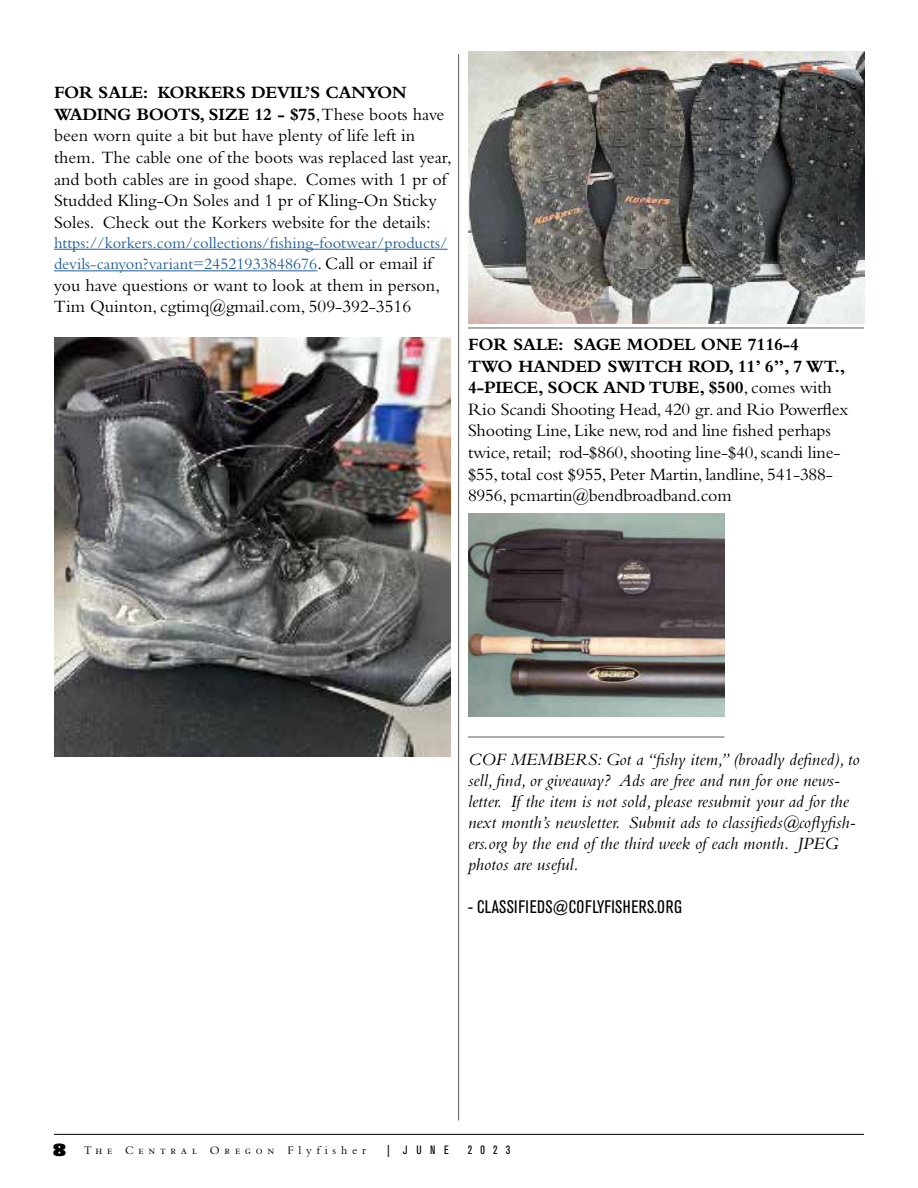
<style>
.page{position:relative;width:918px;height:1188px;background:#fff}
.page>*{position:absolute;margin:0;border:0;box-sizing:border-box;transform-origin:0 0}
.t1{font:18px/21.6px "Bembo Std";color:#000}
.t2{font:italic 18px/21px "Bembo Std";color:#000}
.t3{font:condensed 18px "Akzidenz Grotesk BE";letter-spacing:.02em;color:#000}
.t4{font:16.5px/21.6px "Bembo Std";color:#215e9e}
.t5{font:12px "Bembo Std";letter-spacing:.4em;color:#000}
.t6{font:condensed 12px "Akzidenz Grotesk BE";letter-spacing:.7em;color:#000}
.s1{font-weight:700}
.s2{font-size:18px;color:#000}
.s3{font-family:"Gill Sans Std";font-weight:800;font-size:16.5px}
</style>
<div class="page">
<hr style="left:54px;top:1134px;width:810px;height:1px;background:#000">
<hr style="left:458px;top:54px;width:1px;height:1066px;background:#58595b">
<hr style="left:54px;top:249px;width:394px;height:1px;background:#215e9e">
<hr style="left:54px;top:270px;width:263px;height:1px;background:#215e9e">
<img style="left:54px;top:338px;width:396px;height:418px">
<img style="left:468px;top:51px;width:396px;height:273px">
<hr style="left:468px;top:328px;width:396px;height:1px;background:#58595b">
<img style="left:468px;top:514px;width:256px;height:202px">
<hr style="left:468px;top:737px;width:256px;height:1px;background:#58595b">
<p class="t1" style="left:54px;top:81px;width:399px"><span class="s1">FOR SALE: KORKERS DEVIL’S CANYON WADING BOOTS, SIZE 12 - $75</span>,These boots have been worn quite a bit but have plenty of life left in them. The cable one of the boots was replaced last year, and both cables are in good shape. Comes with 1 pr of Studded Kling-On Soles and 1 pr of Kling-On Sticky Soles. Check out the Korkers website for the details:</p>
<p class="t4" style="left:54px;top:231px;width:395px">https://korkers.com/collections/fishing-footwear/products/ devils-canyon?variant=24521933848676<span class="s2">. Call or email if</span></p>
<p class="t1" style="left:54px;top:274px;width:388px">you have questions or want to look at them in person,<br>Tim Quinton, cgtimq@gmail.com, 509-392-3516</p>
<p class="t1" style="left:468px;top:333px;width:382px"><span class="s1">FOR SALE: SAGE MODEL ONE 7116-4<br>TWO HANDED SWITCH ROD, 11’ 6”, 7 WT., 4-PIECE, SOCK AND TUBE, $500</span>, comes with Rio Scandi Shooting Head, 420 gr. and Rio Powerflex Shooting Line, Like new, rod and line fished perhaps twice, retail; rod-$860, shooting line-$40, scandi line-$55, total cost $955, Peter Martin, landline, 541-388- 8956, pcmartin@bendbroadband.com</p>
<p class="t2" style="left:468px;top:749px;width:393px">COF MEMBERS: Got a “fishy item,” (broadly defined), to sell, find, or giveaway? Ads are free and run for one news&shy;letter. If the item is not sold, please resubmit your ad for the next month’s newsletter. Submit ads to classifieds@coflyfish&shy;ers.org by the end of the third week of each month. JPEG photos are useful.</p>
<p class="t3" style="left:468px;top:897px;width:215px">- CLASSIFIEDS@COFLYFISHERS.ORG</p>
<p class="t5" style="left:52px;top:1144px;width:315px"><span class="s3">8</span> The Central Oregon Flyfisher</p>
<p class="t6" style="left:387px;top:1143px;width:63px">| JUNE</p>
<p class="t6" style="left:468px;top:1143px;width:44px">2023</p>
</div>
